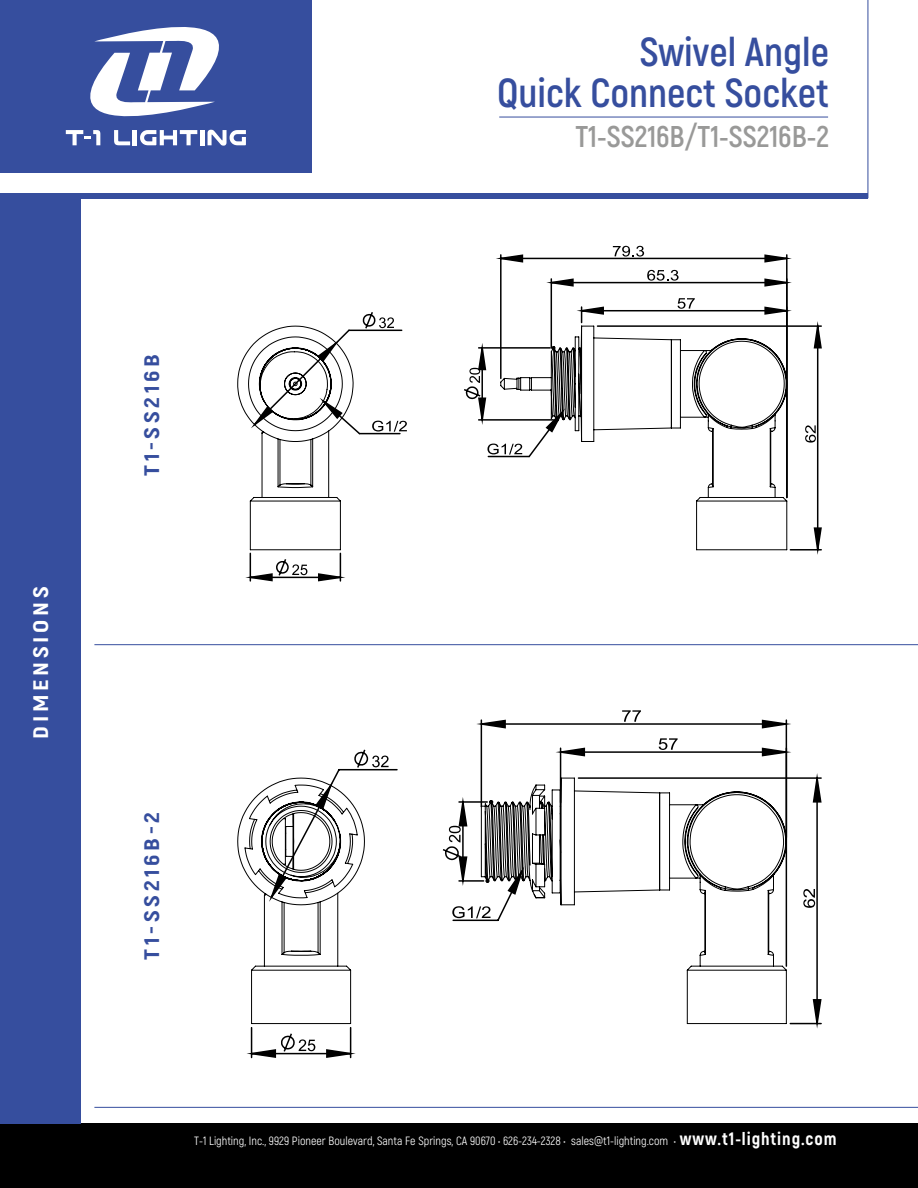
<style>
.page{position:relative;width:918px;height:1188px;background:#fff}
.page>*{position:absolute;margin:0;border:0;box-sizing:border-box;transform-origin:0 0}
.t1{font:700 40.5px/40.5px "Akrobat";color:#364e9e;text-align:right}
.t2{font:700 30px "Akrobat";color:#999998}
.t3{font:800 21px "Akrobat";letter-spacing:.15em;color:#364e9e;scale:1.18 1}
.t4{font:800 21px "Akrobat";letter-spacing:.15em;color:#fff;scale:1.18 1}
.t5{font:12px "Akrobat";color:#fff}
.s1{font-weight:800;font-size:18px}
</style>
<div class="page">
<div style="left:0;top:193px;width:868px;height:5px;background:#364e9e"></div>
<hr style="left:868px;top:0;width:1px;height:198px;background:#364e9e">
<hr style="left:94px;top:644px;width:824px;height:1px;background:#364e9e">
<hr style="left:94px;top:1107px;width:824px;height:1px;background:#364e9e">
<div style="left:0;top:1123px;width:918px;height:65px;background:#000"></div>
<div style="left:0;top:198px;width:81px;height:925px;background:#364e9e"></div>
<hr style="left:551px;top:279px;width:1px;height:69px;background:#000">
<hr style="left:500px;top:255px;width:2px;height:123px;background:#000">
<hr style="left:786px;top:255px;width:2px;height:242px;background:#000">
<hr style="left:597px;top:325px;width:224px;height:2px;background:#000">
<hr style="left:790px;top:549px;width:31px;height:2px;background:#000">
<svg style="left:464px;top:344px;width:36px;height:114px"></svg>
<svg style="left:550px;top:270px;width:238px;height:18px"></svg>
<svg style="left:499px;top:246px;width:289px;height:17px"></svg>
<svg style="left:580px;top:298px;width:208px;height:25px"></svg>
<svg style="left:805px;top:324px;width:17px;height:227px"></svg>
<svg style="left:500px;top:325px;width:288px;height:226px"></svg>
<svg style="left:237px;top:312px;width:170px;height:270px"></svg>
<hr style="left:786px;top:720px;width:1px;height:246px;background:#000">
<hr style="left:481px;top:720px;width:1px;height:87px;background:#000">
<hr style="left:560px;top:748px;width:1px;height:55px;background:#000">
<hr style="left:790px;top:1023px;width:31px;height:1px;background:#000">
<hr style="left:578px;top:777px;width:243px;height:2px;background:#000">
<svg style="left:442px;top:798px;width:39px;height:124px"></svg>
<svg style="left:480px;top:710px;width:308px;height:19px"></svg>
<svg style="left:559px;top:738px;width:229px;height:19px"></svg>
<svg style="left:803px;top:776px;width:19px;height:249px"></svg>
<svg style="left:481px;top:777px;width:306px;height:247px"></svg>
<hr style="left:251px;top:1028px;width:1px;height:30px;background:#000">
<hr style="left:350px;top:1028px;width:1px;height:30px;background:#000">
<svg style="left:250px;top:1032px;width:102px;height:27px"></svg>
<svg style="left:237px;top:749px;width:161px;height:275px"></svg>
<hr style="left:499px;top:117px;width:329px;height:1px;background:#364e9e">
<div style="left:0;top:0;width:312px;height:172px;background:#364e9e"></div>
<svg style="left:65px;top:27px;width:181px;height:119px"></svg>
<h3 class="t4" style="left:28px;top:739px;width:131px;rotate:-90deg">DIMENSIONS</h3>
<h3 class="t3" style="left:138px;top:476px;width:105px;rotate:-90deg">T1-SS216B</h3>
<h1 class="t1" style="left:497px;top:32px;width:333px">Swivel Angle<br>Quick Connect Socket</h1>
<h2 class="t2" style="left:575px;top:118px;width:255px">T1-SS216B/T1-SS216B-2</h2>
<h3 class="t3" style="left:138px;top:960px;width:127px;rotate:-90deg">T1-SS216B-2</h3>
<p class="t5" style="left:194px;top:1134px;width:644px">T-1 Lighting, Inc., 9929 Pioneer Boulevard, Santa Fe Springs, CA 90670 • 626-234-2328 • sales@t1-lighting.com • <span class="s1">www.t1-lighting.com</span></p>
</div>
